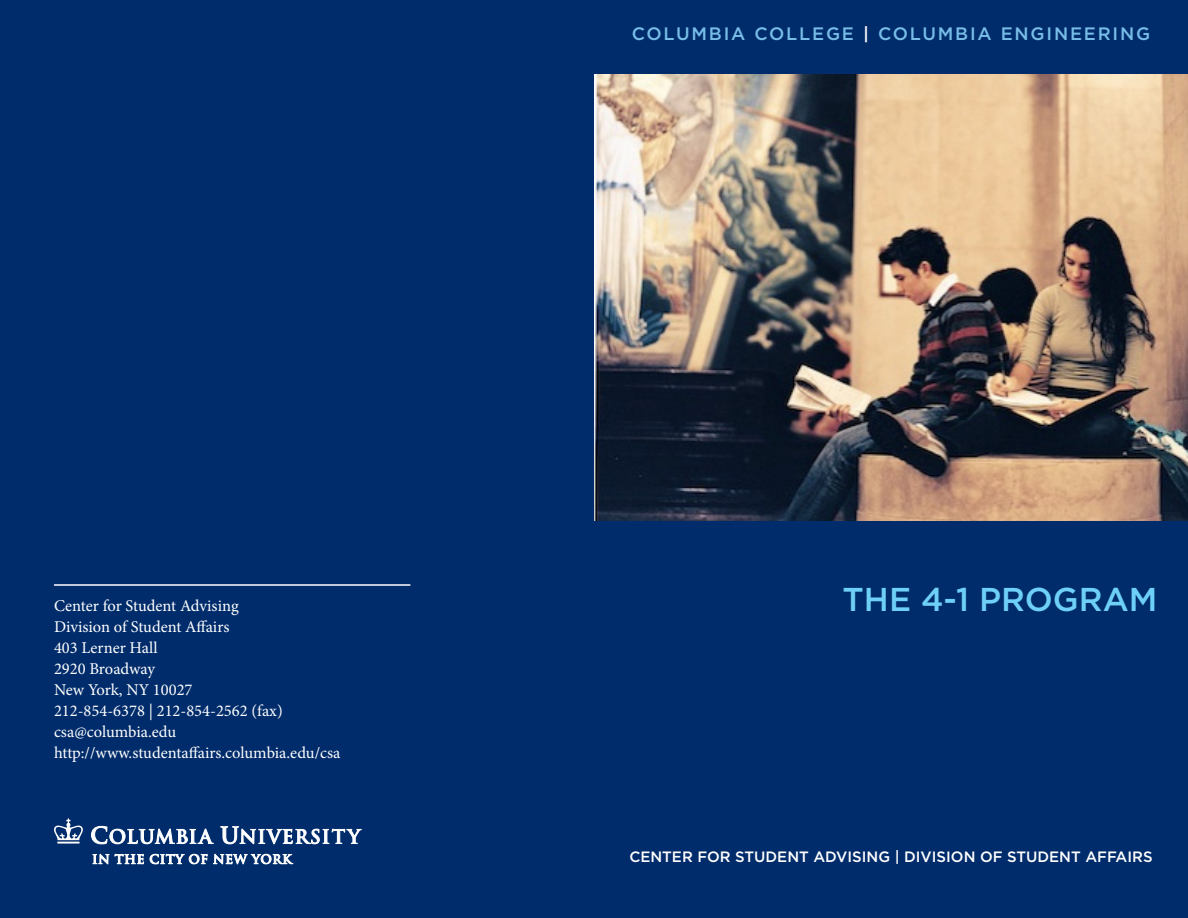
<style>
.page{position:relative;width:1188px;height:918px;background:#fff}
.page>*{position:absolute;margin:0;border:0;box-sizing:border-box;transform-origin:0 0}
.t1{font:500 33px "Gotham";color:#6ed0f6}
.t2{font:500 18px "Gotham";letter-spacing:.1em;color:#78bde8}
.t3{font:16.5px "Minion Pro";color:#fff}
.t4{font:500 15px "Gotham";color:#fff}
.s1{color:#fff}
</style>
<div class="page">
<div style="left:594px;top:519px;width:594px;height:399px;background:#002c6b"></div>
<img style="left:594px;top:74px;width:594px;height:446px">
<div style="left:0;top:0;width:594px;height:918px;background:#002c6b"></div>
<svg style="left:91px;top:825px;width:270px;height:40px"></svg>
<svg style="left:54px;top:818px;width:29px;height:26px"></svg>
<div style="left:594px;top:0;width:594px;height:74px;background:#002c6b"></div>
<div style="left:594px;top:25px;width:594px;height:47px;background:#002c6b"></div>
<hr style="left:54px;top:584px;width:356px;height:2px;background:#fff">
<p class="t3" style="left:54px;top:595px;width:186px">Center for Student Advising</p>
<p class="t3" style="left:54px;top:616px;width:177px">Division of Student Affairs</p>
<p class="t3" style="left:54px;top:637px;width:105px">403 Lerner Hall</p>
<p class="t3" style="left:54px;top:658px;width:103px">2920 Broadway</p>
<p class="t3" style="left:54px;top:679px;width:140px">New York, NY 10027</p>
<p class="t3" style="left:54px;top:700px;width:230px">212-854-6378 | 212-854-2562 (fax)</p>
<p class="t3" style="left:54px;top:721px;width:124px">csa@columbia.edu</p>
<p class="t3" style="left:54px;top:742px;width:288px">http://www.studentaffairs.columbia.edu/csa</p>
<p class="t2" style="left:632px;top:22px;width:520px">COLUMBIA COLLEGE <span class="s1">|</span> COLUMBIA ENGINEERING</p>
<p class="t1" style="left:843px;top:578px;width:316px">THE 4-1 PROGRAM</p>
<p class="t4" style="left:629px;top:846px;width:525px">CENTER FOR STUDENT ADVISING | DIVISION OF STUDENT AFFAIRS</p>
</div>
